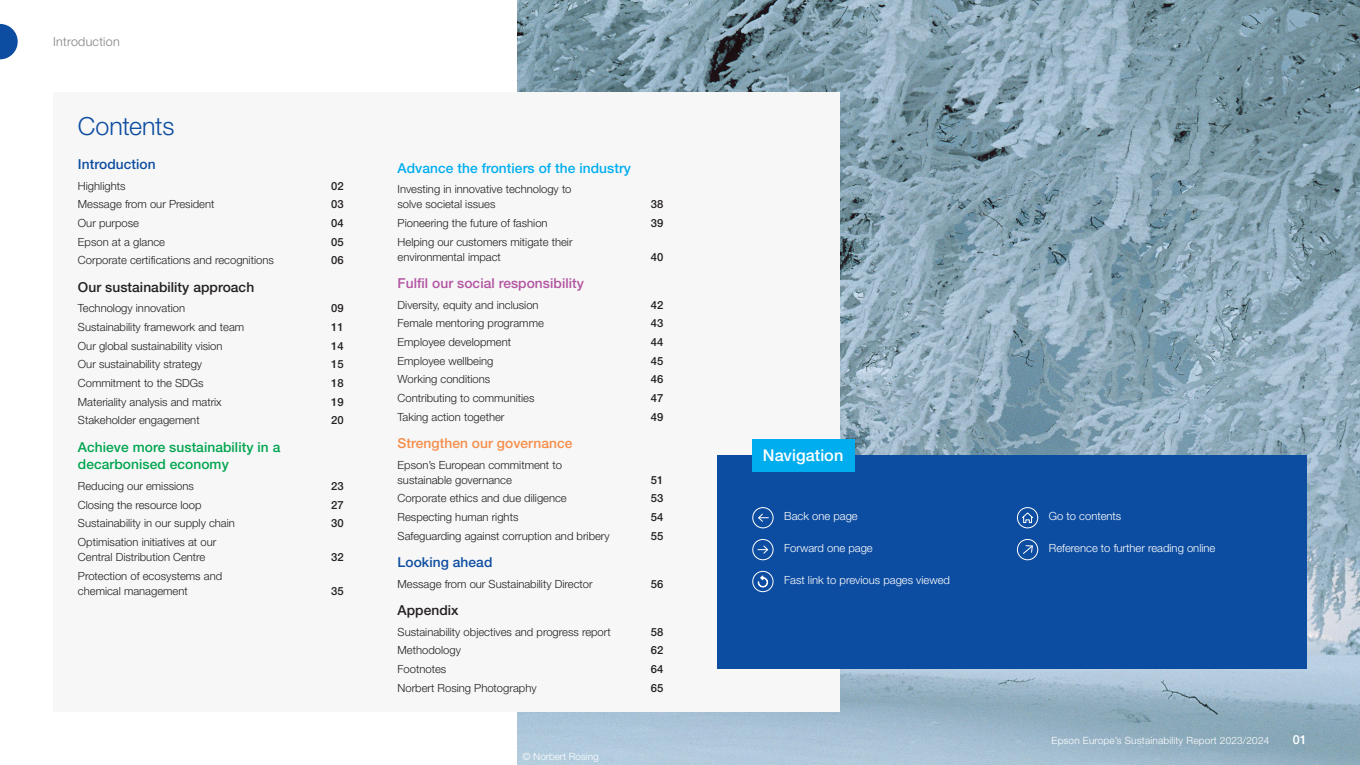
<style>
.page{position:relative;width:1360px;height:765px;background:#fff}
.page>*{position:absolute;margin:0;border:0;box-sizing:border-box;transform-origin:0 0}
.t1{font:300 25px "Helvetica Neue LT Std";letter-spacing:-.01em;color:#0d4da1}
.H2-bold{font:500 16.25px "Helvetica Neue LT Std";letter-spacing:.005em;color:#fff}
.t2{font:500 13.75px/17.5px "Helvetica Neue LT Std";letter-spacing:.005em;color:#00a54f}
.t3{font:500 13.75px "Helvetica Neue LT Std";letter-spacing:.005em;color:#231f20}
.t4{font:500 13.75px "Helvetica Neue LT Std";letter-spacing:.005em;color:#00aeef}
.t5{font:500 13.75px "Helvetica Neue LT Std";letter-spacing:.005em;color:#b254a1}
.t6{font:500 13.75px "Helvetica Neue LT Std";letter-spacing:.005em;color:#0d4da1}
.t7{font:500 13.75px "Helvetica Neue LT Std";letter-spacing:.005em;color:#f68d4a}
.t8{font:300 12.5px "Helvetica Neue LT Std";letter-spacing:.02em;color:#828283}
.t9{font:500 12.5px "Helvetica Neue LT Std";color:#fff}
.body{font:300 11.25px/15px "Helvetica Neue LT Std";color:#231f20}
.body-2{font:300 11.25px "Helvetica Neue LT Std";color:#fff}
.body-3{font:500 11.25px "Helvetica Neue LT Std";color:#231f20}
.t10{font:300 10px "Helvetica Neue LT Std";letter-spacing:.02em;color:#fff}
.t11{font:300 10px "Helvetica Neue LT Std";color:#fff}
</style>
<div class="page">
<img style="left:517px;top:0;width:843px;height:765px">
<div style="left:53px;top:92px;width:787px;height:620px;background:#f7f7f7"></div>
<div style="left:717px;top:455px;width:590px;height:214px;background:#0d4da1"></div>
<div style="left:752px;top:507px;width:21px;height:21px;border:1px solid #fff;border-radius:50%"></div>
<svg style="left:758px;top:513px;width:10px;height:9px"></svg>
<div style="left:752px;top:539px;width:21px;height:21px;border:1px solid #fff;border-radius:50%"></div>
<svg style="left:758px;top:545px;width:11px;height:9px"></svg>
<div style="left:752px;top:571px;width:21px;height:21px;border:1px solid #fff;border-radius:50%"></div>
<svg style="left:758px;top:575px;width:10px;height:13px"></svg>
<div style="left:1017px;top:507px;width:21px;height:21px;border:1px solid #fff;border-radius:50%"></div>
<svg style="left:1022px;top:512px;width:12px;height:12px"></svg>
<div style="left:1017px;top:539px;width:21px;height:21px;border:1px solid #fff;border-radius:50%"></div>
<svg style="left:1023px;top:545px;width:10px;height:9px"></svg>
<div style="left:752px;top:439px;width:103px;height:33px;background:#00aeef"></div>
<svg style="left:0;top:24px;width:18px;height:35px"></svg>
<p class="t8" style="left:53px;top:34px;width:68px">Introduction</p>
<p class="t1" style="left:78px;top:111px;width:98px">Contents</p>
<h3 class="t6" style="left:78px;top:156px;width:79px">Introduction</h3>
<p class="body" style="left:78px;top:178px;width:49px">Highlights</p>
<p class="body-3" style="left:331px;top:179px;width:14px">02</p>
<p class="body" style="left:78px;top:197px;width:138px">Message from our President</p>
<p class="body-3" style="left:331px;top:198px;width:14px">03</p>
<p class="body" style="left:78px;top:215px;width:63px">Our purpose</p>
<p class="body-3" style="left:331px;top:216px;width:14px">04</p>
<p class="body" style="left:78px;top:234px;width:89px">Epson at a glance</p>
<p class="body-3" style="left:331px;top:235px;width:14px">05</p>
<p class="body" style="left:78px;top:253px;width:197px">Corporate certifications and recognitions</p>
<p class="body-3" style="left:331px;top:254px;width:14px">06</p>
<h3 class="t3" style="left:78px;top:279px;width:178px">Our sustainability approach</h3>
<p class="body" style="left:78px;top:301px;width:109px">Technology innovation</p>
<p class="body-3" style="left:331px;top:302px;width:14px">09</p>
<p class="body" style="left:78px;top:319px;width:168px">Sustainability framework and team</p>
<p class="body-3" style="left:331px;top:320px;width:14px">11</p>
<p class="body" style="left:78px;top:338px;width:146px">Our global sustainability vision</p>
<p class="body-3" style="left:331px;top:339px;width:14px">14</p>
<p class="body" style="left:78px;top:357px;width:126px">Our sustainability strategy</p>
<p class="body-3" style="left:331px;top:358px;width:14px">15</p>
<p class="body" style="left:78px;top:375px;width:127px">Commitment to the SDGs</p>
<p class="body-3" style="left:331px;top:376px;width:14px">18</p>
<p class="body" style="left:78px;top:394px;width:145px">Materiality analysis and matrix</p>
<p class="body-3" style="left:331px;top:395px;width:14px">19</p>
<p class="body" style="left:78px;top:413px;width:123px">Stakeholder engagement</p>
<p class="body-3" style="left:331px;top:414px;width:14px">20</p>
<h3 class="t2" style="left:78px;top:438px;width:204px">Achieve more sustainability in a decarbonised economy</h3>
<p class="body" style="left:78px;top:478px;width:118px">Reducing our emissions</p>
<p class="body-3" style="left:331px;top:479px;width:14px">23</p>
<p class="body" style="left:78px;top:497px;width:125px">Closing the resource loop</p>
<p class="body-3" style="left:331px;top:498px;width:14px">27</p>
<p class="body" style="left:78px;top:515px;width:158px">Sustainability in our supply chain</p>
<p class="body-3" style="left:331px;top:517px;width:14px">30</p>
<p class="body" style="left:78px;top:534px;width:140px">Optimisation initiatives at our<br>Central Distribution Centre</p>
<p class="body-3" style="left:331px;top:550px;width:14px">32</p>
<p class="body" style="left:78px;top:568px;width:146px">Protection of ecosystems and chemical management</p>
<p class="body-3" style="left:331px;top:584px;width:14px">35</p>
<h3 class="t4" style="left:398px;top:160px;width:235px">Advance the frontiers of the industry</h3>
<p class="body" style="left:398px;top:182px;width:175px">Investing in innovative technology to solve societal issues</p>
<p class="body-3" style="left:651px;top:198px;width:14px">38</p>
<p class="body" style="left:398px;top:215px;width:152px">Pioneering the future of fashion</p>
<p class="body-3" style="left:651px;top:216px;width:14px">39</p>
<p class="body" style="left:398px;top:234px;width:177px">Helping our customers mitigate their environmental impact</p>
<p class="body-3" style="left:651px;top:250px;width:14px">40</p>
<h3 class="t5" style="left:398px;top:275px;width:188px">Fulfil our social responsibility</h3>
<p class="body" style="left:398px;top:297px;width:143px">Diversity, equity and inclusion</p>
<p class="body-3" style="left:651px;top:298px;width:14px">42</p>
<p class="body" style="left:398px;top:316px;width:148px">Female mentoring programme</p>
<p class="body-3" style="left:651px;top:317px;width:14px">43</p>
<p class="body" style="left:398px;top:334px;width:115px">Employee development</p>
<p class="body-3" style="left:651px;top:335px;width:14px">44</p>
<p class="body" style="left:398px;top:353px;width:97px">Employee wellbeing</p>
<p class="body-3" style="left:651px;top:354px;width:14px">45</p>
<p class="body" style="left:398px;top:372px;width:94px">Working conditions</p>
<p class="body-3" style="left:651px;top:373px;width:14px">46</p>
<p class="body" style="left:398px;top:390px;width:138px">Contributing to communities</p>
<p class="body-3" style="left:651px;top:391px;width:14px">47</p>
<p class="body" style="left:398px;top:409px;width:108px">Taking action together</p>
<p class="body-3" style="left:651px;top:410px;width:14px">49</p>
<h3 class="t7" style="left:398px;top:435px;width:176px">Strengthen our governance</h3>
<p class="body" style="left:398px;top:457px;width:166px">Epson’s European commitment to sustainable governance</p>
<p class="body-3" style="left:651px;top:473px;width:14px">51</p>
<p class="body" style="left:398px;top:491px;width:171px">Corporate ethics and due diligence</p>
<p class="body-3" style="left:651px;top:492px;width:14px">53</p>
<p class="body" style="left:398px;top:509px;width:122px">Respecting human rights</p>
<p class="body-3" style="left:651px;top:510px;width:14px">54</p>
<p class="body" style="left:398px;top:528px;width:214px">Safeguarding against corruption and bribery</p>
<p class="body-3" style="left:651px;top:529px;width:14px">55</p>
<h3 class="t6" style="left:398px;top:554px;width:96px">Looking ahead</h3>
<p class="body" style="left:398px;top:576px;width:197px">Message from our Sustainability Director</p>
<p class="body-3" style="left:651px;top:577px;width:14px">56</p>
<h3 class="t3" style="left:398px;top:602px;width:63px">Appendix</h3>
<p class="body" style="left:398px;top:624px;width:215px">Sustainability objectives and progress report</p>
<p class="body-3" style="left:651px;top:625px;width:14px">58</p>
<p class="body" style="left:398px;top:642px;width:65px">Methodology</p>
<p class="body-3" style="left:651px;top:643px;width:14px">62</p>
<p class="body" style="left:398px;top:661px;width:50px">Footnotes</p>
<p class="body-3" style="left:651px;top:662px;width:14px">64</p>
<p class="body" style="left:398px;top:680px;width:141px">Norbert Rosing Photography</p>
<p class="body-3" style="left:651px;top:681px;width:14px">65</p>
<p class="t11" style="left:522px;top:750px;width:78px">© Norbert Rosing</p>
<p class="H2-bold" style="left:763px;top:446px;width:82px">Navigation</p>
<p class="body-2" style="left:784px;top:510px;width:75px">Back one page</p>
<p class="body-2" style="left:784px;top:541px;width:90px">Forward one page</p>
<p class="body-2" style="left:784px;top:573px;width:167px">Fast link to previous pages viewed</p>
<p class="body-2" style="left:1049px;top:510px;width:74px">Go to contents</p>
<p class="body-2" style="left:1049px;top:541px;width:168px">Reference to further reading online</p>
<p class="t10" style="left:1051px;top:734px;width:219px">Epson Europe’s Sustainability Report 2023/2024</p>
<p class="t9" style="left:1293px;top:732px;width:15px">01</p>
</div>
